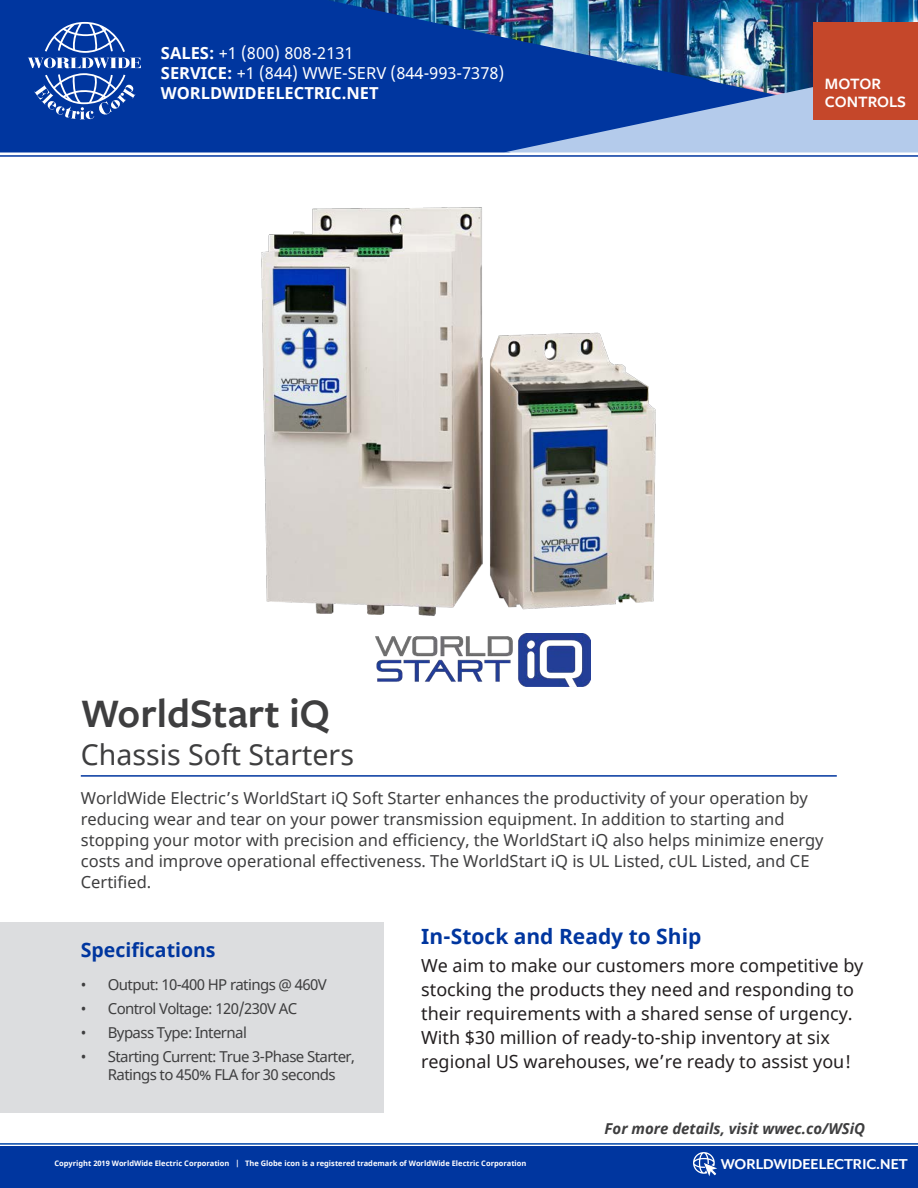
<style>
.page{position:relative;width:918px;height:1188px;background:#fff}
.page>*{position:absolute;margin:0;border:0;box-sizing:border-box;transform-origin:0 0}
.Header_-_Main_-_Prod{font:600 42px "Freight Sans Pro";color:#3e3e3f}
.Header_-_Main_-_Prod-2{font:28.5px "Noto Sans";color:#3e3e3f}
.Headers_-_Blue{font:700 21px "Noto Sans";color:#00369f}
.Headers_-_Blue-2{font:700 19.5px "Noto Sans";color:#00369f}
.t1{font:18px/24px "Noto Sans";color:#231f20}
.Description_-_Main{font:16.5px/21px "Noto Sans";color:#3e3e3f}
.t2{font:16.5px "Noto Sans";color:#fff}
.t3{font:700 16.5px "Noto Sans";color:#fff}
.t4{font:700 16.5px "Mr Eaves XL Mod OT";color:#fff}
.t5{font:600 16.5px "Freight Sans Pro";color:#fff}
.t6{font:15px/18px "Noto Sans";letter-spacing:-.04em;color:#3e3e3f;text-align:center}
.Features_-_Bold_Form{font:italic 700 15px "Noto Sans";color:#3e3e3f}
.t7{font:700 7.5px "Noto Sans";color:#fff}
.s1{font-weight:700}
</style>
<div class="page">
<img style="left:261px;top:207px;width:395px;height:427px">
<hr style="left:81px;top:775px;width:756px;height:2px;background:#00369f">
<div style="left:0;top:922px;width:383px;height:191px;background:#dcdddf"></div>
<img style="left:778px;top:0;width:140px;height:65px">
<svg style="left:0;top:0;width:778px;height:152px;background:#11459f"></svg>
<svg style="left:504px;top:65px;width:414px;height:87px;background:#5a7fc0"></svg>
<hr style="left:0;top:155px;width:918px;height:2px;background:#00369f">
<svg style="left:28px;top:22px;width:113px;height:97px;background:#315db1"></svg>
<div style="left:813px;top:22px;width:105px;height:97px;background:#c5472a"></div>
<div style="left:0;top:1147px;width:918px;height:41px;background:#00369f"></div>
<hr style="left:0;top:1143px;width:918px;height:2px;background:#0046a9">
<svg style="left:693px;top:1152px;width:24px;height:24px"></svg>
<img style="left:375px;top:634px;width:216px;height:52px">
<p class="t2" style="left:161px;top:42px;width:194px"><span class="s1">SALES:</span> +1 (800) 808-2131</p>
<p class="t2" style="left:161px;top:62px;width:345px"><span class="s1">SERVICE:</span> +1 (844) WWE-SERV (844-993-7378)</p>
<p class="t3" style="left:161px;top:81px;width:219px">WORLDWIDEELECTRIC.NET</p>
<p class="t5" style="left:825px;top:72px;width:58px">MOTOR</p>
<p class="t5" style="left:825px;top:90px;width:83px">CONTROLS</p>
<p class="Header_-_Main_-_Prod" style="left:81px;top:685px;width:251px">WorldStart iQ</p>
<p class="Header_-_Main_-_Prod-2" style="left:81px;top:735px;width:275px">Chassis Soft Starters</p>
<p class="Description_-_Main" style="left:81px;top:788px;width:744px">WorldWide Electric’s WorldStart iQ Soft Starter enhances the productivity of your operation by reducing wear and tear on your power transmission equipment. In addition to starting and stopping your motor with precision and efficiency, the WorldStart iQ also helps minimize energy costs and improve operational effectiveness. The WorldStart iQ is UL Listed, cUL Listed, and CE Certified.</p>
<p class="Headers_-_Blue-2" style="left:81px;top:936px;width:136px">Specifications</p>
<p class="t6" style="left:81px;top:976px;width:247px">• Output: 10-400 HP ratings @ 460V</p>
<p class="t6" style="left:81px;top:1000px;width:218px">• Control Voltage: 120/230V AC</p>
<p class="t6" style="left:81px;top:1024px;width:168px">• Bypass Type: Internal</p>
<p class="t6" style="left:81px;top:1048px;width:276px">• Starting Current: True 3-Phase Starter,<br>Ratings to 450% FLA for 30 seconds</p>
<p class="Headers_-_Blue" style="left:421px;top:922px;width:282px">In-Stock and Ready to Ship</p>
<p class="t1" style="left:421px;top:954px;width:444px">We aim to make our customers more competitive by stocking the products they need and responding to their requirements with a shared sense of urgency.<br>With $30 million of ready-to-ship inventory at six regional US warehouses, we’re ready to assist you!</p>
<p class="Features_-_Bold_Form" style="left:605px;top:1118px;width:262px">For more details, visit wwec.co/WSiQ</p>
<p class="t7" style="left:54px;top:1158px;width:474px">Copyright 2019 WorldWide Electric Corporation | The Globe icon is a registered trademark of WorldWide Electric Corporation</p>
<p class="t4" style="left:721px;top:1155px;width:189px">WORLDWIDEELECTRIC.NET</p>
</div>
